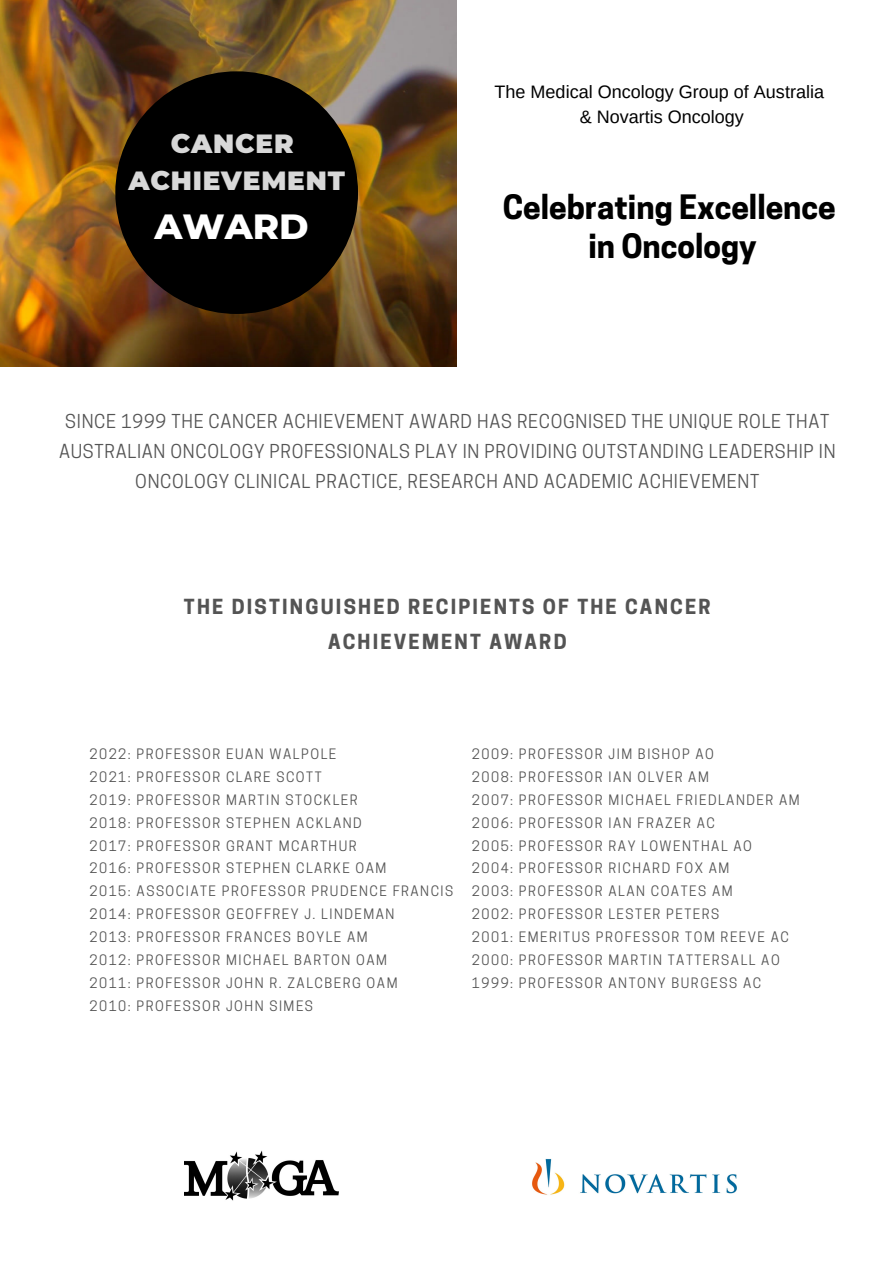
<style>
.page{position:relative;width:894px;height:1264px;background:#fff}
.page>*{position:absolute;margin:0;border:0;box-sizing:border-box;transform-origin:0 0}
.t1{font:800 35.7px "Montserrat";color:#fff}
.t2{font:700 31.5px/38.2px "Cooper Hewitt";color:#000;text-align:center}
.t3{font:900 26.25px/36.6px "Montserrat";letter-spacing:.03em;color:#d8d8d8;text-align:center}
.t4{font:700 19.5px/35px "Cooper Hewitt";letter-spacing:.115em;color:#545454;text-align:center}
.t5{font:18px/29.7px "Cooper Hewitt";letter-spacing:.04em;color:#545454;text-align:center}
.t6{font:18px/24.8px "Arimo";color:#000;text-align:center}
.t7{font:13.5px/23px "Cooper Hewitt";letter-spacing:.11em;color:#545454}
</style>
<div class="page">
<img style="left:184px;top:1150px;width:154px;height:51px">
<img style="left:532px;top:1159px;width:205px;height:36px">
<img style="left:0;top:0;width:456px;height:366px">
<div style="left:115px;top:71px;width:243px;height:243px;background:#000;border-radius:50%"></div>
<h3 class="t3" style="left:128px;top:126px;width:218px">CANCER<br>ACHIEVEMENT</h3>
<h1 class="t1" style="left:154px;top:205px;width:156px">AWARD</h1>
<h3 class="t6" style="left:494px;top:80px;width:331px">The Medical Oncology Group of Australia &amp; Novartis Oncology</h3>
<h2 class="t2" style="left:502px;top:192px;width:334px">Celebrating Excellence in Oncology</h2>
<h3 class="t5" style="left:59px;top:409px;width:778px">SINCE 1999 THE CANCER ACHIEVEMENT AWARD HAS RECOGNISED THE UNIQUE ROLE THAT<br>AUSTRALIAN ONCOLOGY PROFESSIONALS PLAY IN PROVIDING OUTSTANDING LEADERSHIP IN<br>ONCOLOGY CLINICAL PRACTICE, RESEARCH AND ACADEMIC ACHIEVEMENT</h3>
<h3 class="t4" style="left:184px;top:591px;width:528px">THE DISTINGUISHED RECIPIENTS OF THE CANCER<br>ACHIEVEMENT AWARD</h3>
<p class="t7" style="left:89px;top:744px;width:365px">2022: PROFESSOR EUAN WALPOLE<br>2021: PROFESSOR CLARE SCOTT<br>2019: PROFESSOR MARTIN STOCKLER<br>2018: PROFESSOR STEPHEN ACKLAND<br>2017: PROFESSOR GRANT MCARTHUR<br>2016: PROFESSOR STEPHEN CLARKE OAM<br>2015: ASSOCIATE PROFESSOR PRUDENCE FRANCIS 2014: PROFESSOR GEOFFREY J. LINDEMAN<br>2013: PROFESSOR FRANCES BOYLE AM<br>2012: PROFESSOR MICHAEL BARTON OAM<br>2011: PROFESSOR JOHN R. ZALCBERG OAM<br>2010: PROFESSOR JOHN SIMES</p>
<p class="t7" style="left:471px;top:744px;width:329px">2009: PROFESSOR JIM BISHOP AO<br>2008: PROFESSOR IAN OLVER AM<br>2007: PROFESSOR MICHAEL FRIEDLANDER AM<br>2006: PROFESSOR IAN FRAZER AC<br>2005: PROFESSOR RAY LOWENTHAL AO<br>2004: PROFESSOR RICHARD FOX AM<br>2003: PROFESSOR ALAN COATES AM<br>2002: PROFESSOR LESTER PETERS<br>2001: EMERITUS PROFESSOR TOM REEVE AC<br>2000: PROFESSOR MARTIN TATTERSALL AO<br>1999: PROFESSOR ANTONY BURGESS AC</p>
</div>
